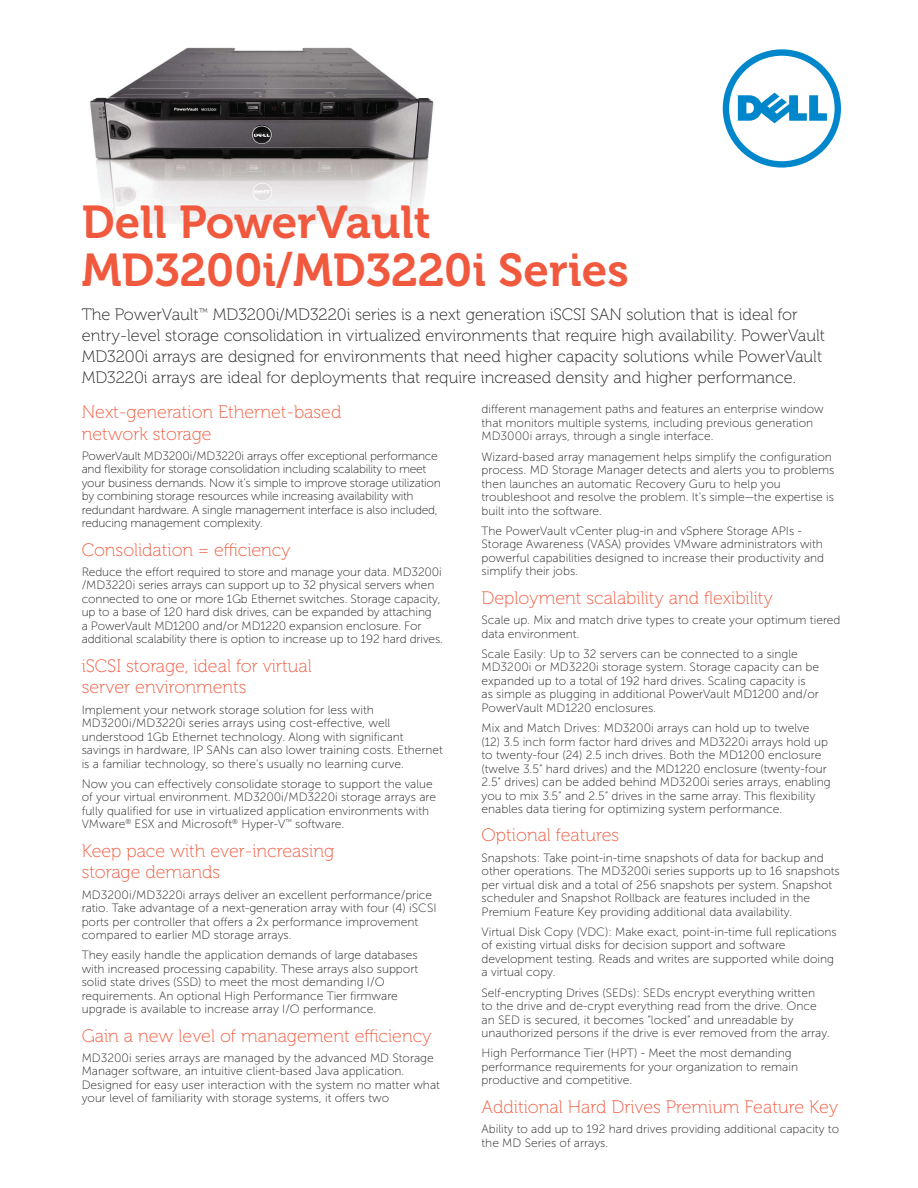
<style>
.page{position:relative;width:918px;height:1188px;background:#fff}
.page>*{position:absolute;margin:0;border:0;box-sizing:border-box;transform-origin:0 0}
.Header__main{font:45.9px/48px "Museo For Dell 700";color:#f0593e}
.Paragraph_Header{font:18px/21.6px "Museo For Dell 100";color:#f0593e}
.Intro_Statement{font:16.5px/21px "Museo For Dell 100";color:#231f20}
.Paragraph_text{font:12px/13.5px "Museo Sans For Dell 100";color:#231f20}
.Paragraph_text-2{font:12px/13.5px "Museo Sans For Dell 100";letter-spacing:-.02em;color:#231f20}
</style>
<div class="page">
<svg style="left:723px;top:49px;width:118px;height:119px"></svg>
<img style="left:90px;top:47px;width:344px;height:177px">
<p class="Header__main" style="left:82px;top:198px;width:549px">Dell PowerVault<br>MD3200i/MD3220i Series</p>
<p class="Intro_Statement" style="left:82px;top:304px;width:745px">The PowerVault<sup>™</sup> MD3200i/MD3220i series is a next generation iSCSI SAN solution that is ideal for entry-level storage consolidation in virtualized environments that require high availability. PowerVault MD3200i arrays are designed for environments that need higher capacity solutions while PowerVault MD3220i arrays are ideal for deployments that require increased density and higher performance.</p>
<p class="Paragraph_Header" style="left:82px;top:401px;width:261px">Next-generation Ethernet-based network storage</p>
<p class="Paragraph_text-2" style="left:82px;top:449px;width:361px">PowerVault MD3200i/MD3220i arrays offer exceptional performance and flexibility for storage consolidation including scalability to meet your business demands. Now it’s simple to improve storage utilization by combining storage resources while increasing availability with redundant hardware. A single management interface is also included, reducing management complexity.</p>
<p class="Paragraph_Header" style="left:82px;top:539px;width:211px">Consolidation = efficiency</p>
<p class="Paragraph_text" style="left:82px;top:565px;width:363px">Reduce the effort required to store and manage your data. MD3200i /MD3220i series arrays can support up to 32 physical servers when connected to one or more 1Gb Ethernet switches. Storage capacity, up to a base of 120 hard disk drives, can be expanded by attaching<br>a PowerVault MD1200 and/or MD1220 expansion enclosure. For additional scalability there is option to increase up to 192 hard drives.</p>
<p class="Paragraph_Header" style="left:82px;top:655px;width:232px">iSCSI storage, ideal for virtual server environments</p>
<p class="Paragraph_text" style="left:82px;top:703px;width:363px">Implement your network storage solution for less with MD3200i/MD3220i series arrays using cost-effective, well understood 1Gb Ethernet technology. Along with significant savings in hardware, IP SANs can also lower training costs. Ethernet is a familiar technology, so there’s usually no learning curve.</p>
<p class="Paragraph_text" style="left:82px;top:777px;width:356px">Now you can effectively consolidate storage to support the value of your virtual environment. MD3200i/MD3220i storage arrays are fully qualified for use in virtualized application environments with VMware<sup>®</sup> ESX and Microsoft<sup>®</sup> Hyper-V<sup>™</sup> software.</p>
<p class="Paragraph_Header" style="left:82px;top:840px;width:254px">Keep pace with ever-increasing storage demands</p>
<p class="Paragraph_text" style="left:82px;top:888px;width:356px">MD3200i/MD3220i arrays deliver an excellent performance/price ratio. Take advantage of a next-generation array with four (4) iSCSI ports per controller that offers a 2x performance improvement compared to earlier MD storage arrays.</p>
<p class="Paragraph_text" style="left:82px;top:949px;width:338px">They easily handle the application demands of large databases with increased processing capability. These arrays also support solid state drives (SSD) to meet the most demanding I/O requirements. An optional High Performance Tier firmware upgrade is available to increase array I/O performance.</p>
<p class="Paragraph_Header" style="left:82px;top:1025px;width:351px">Gain a new level of management efficiency</p>
<p class="Paragraph_text" style="left:82px;top:1051px;width:360px">MD3200i series arrays are managed by the advanced MD Storage Manager software, an intuitive client-based Java application.<br>Designed for easy user interaction with the system no matter what your level of familiarity with storage systems, it offers two</p>
<p class="Paragraph_text" style="left:482px;top:403px;width:344px">different management paths and features an enterprise window that monitors multiple systems, including previous generation<br>MD3000i arrays, through a single interface.</p>
<p class="Paragraph_text" style="left:482px;top:450px;width:354px">Wizard-based array management helps simplify the configuration process. MD Storage Manager detects and alerts you to problems then launches an automatic Recovery Guru to help you troubleshoot and resolve the problem. It’s simple—the expertise is built into the software.</p>
<p class="Paragraph_text" style="left:482px;top:524px;width:344px">The PowerVault vCenter plug-in and vSphere Storage APIs - Storage Awareness (VASA) provides VMware administrators with powerful capabilities designed to increase their productivity and simplify their jobs.</p>
<p class="Paragraph_Header" style="left:482px;top:587px;width:293px">Deployment scalability and flexibility</p>
<p class="Paragraph_text" style="left:482px;top:613px;width:360px">Scale up. Mix and match drive types to create your optimum tiered data environment.</p>
<p class="Paragraph_text" style="left:482px;top:647px;width:339px">Scale Easily: Up to 32 servers can be connected to a single MD3200i or MD3220i storage system. Storage capacity can be expanded up to a total of 192 hard drives. Scaling capacity is as simple as plugging in additional PowerVault MD1200 and/or PowerVault MD1220 enclosures.</p>
<p class="Paragraph_text" style="left:482px;top:721px;width:351px">Mix and Match Drives: MD3200i arrays can hold up to twelve (12) 3.5 inch form factor hard drives and MD3220i arrays hold up to twenty-four (24) 2.5 inch drives. Both the MD1200 enclosure (twelve 3.5” hard drives) and the MD1220 enclosure (twenty-four 2.5” drives) can be added behind MD3200i series arrays, enabling you to mix 3.5” and 2.5” drives in the same array. This flexibility enables data tiering for optimizing system performance.</p>
<p class="Paragraph_Header" style="left:482px;top:825px;width:139px">Optional features</p>
<p class="Paragraph_text" style="left:482px;top:851px;width:360px">Snapshots: Take point-in-time snapshots of data for backup and other operations. The MD3200i series supports up to 16 snapshots per virtual disk and a total of 256 snapshots per system. Snapshot scheduler and Snapshot Rollback are features included in the Premium Feature Key providing additional data availability.</p>
<p class="Paragraph_text" style="left:482px;top:925px;width:357px">Virtual Disk Copy (VDC): Make exact, point-in-time full replications of existing virtual disks for decision support and software development testing. Reads and writes are supported while doing a virtual copy.</p>
<p class="Paragraph_text" style="left:482px;top:986px;width:350px">Self-encrypting Drives (SEDs): SEDs encrypt everything written<br>to the drive and de-crypt everything read from the drive. Once an SED is secured, it becomes “locked” and unreadable by unauthorized persons if the drive is ever removed from the array.</p>
<p class="Paragraph_text" style="left:482px;top:1047px;width:318px">High Performance Tier (HPT) - Meet the most demanding performance requirements for your organization to remain productive and competitive.</p>
<p class="Paragraph_Header" style="left:482px;top:1096px;width:358px">Additional Hard Drives Premium Feature Key</p>
<p class="Paragraph_text" style="left:482px;top:1122px;width:359px">Ability to add up to 192 hard drives providing additional capacity to the MD Series of arrays.</p>
</div>
